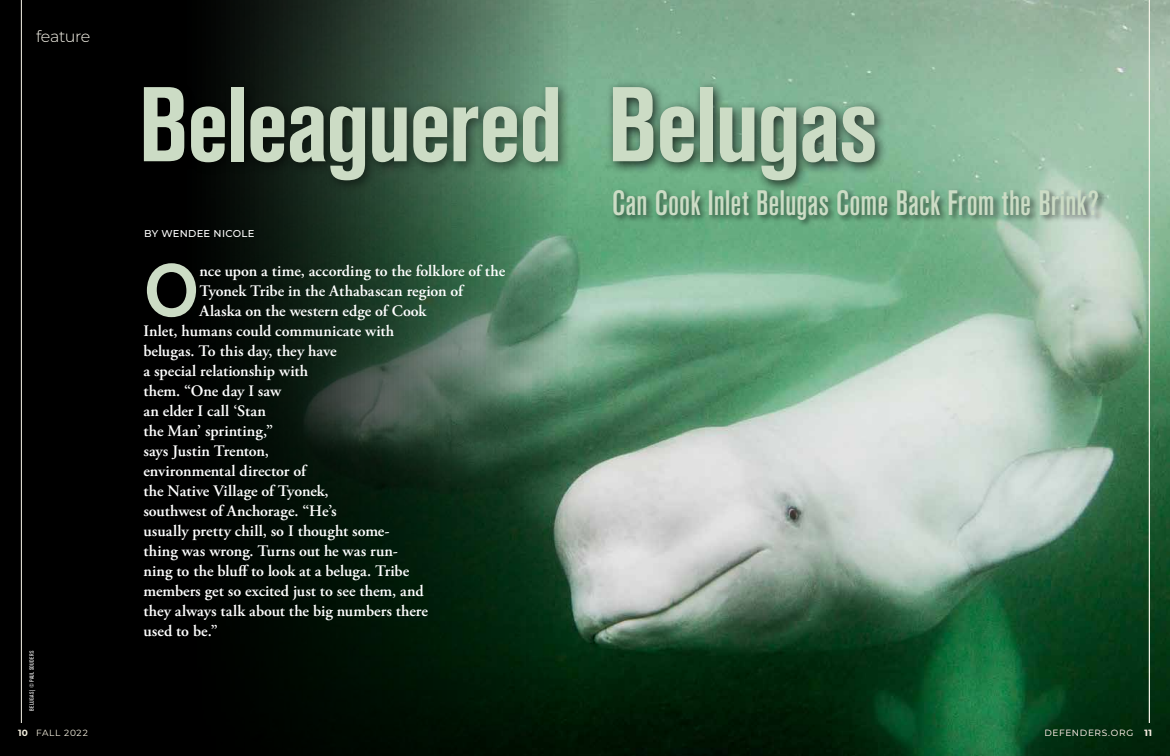
<style>
.page{position:relative;width:1170px;height:756px;background:#000}
.page>*{position:absolute;margin:0;border:0;box-sizing:border-box;transform-origin:0 0}
.t1{font:700 condensed 105px "Akzidenz Grotesk Std";letter-spacing:-.02em;color:#ccdcc5}
.t2{font:500 72.7px "Akzidenz Grotesk Std";color:#ccdcc5}
.t3{font:500 condensed 35px "Akzidenz Grotesk Std";letter-spacing:.005em;color:#ccdcc5}
.t4{font:600 16px "Adobe Garamond Pro";color:#fff}
.t5{font:300 16px "Montserrat";letter-spacing:-.03em;color:#f8f5ea}
.t6{font:500 10px "Montserrat";letter-spacing:.025em;color:#fff}
.t7{font:9px "Montserrat";letter-spacing:.08em;color:#f5f0df}
.t8{font:700 9px "Montserrat";color:#f5f0df}
.t9{font:condensed 6px "Akzidenz Grotesk Std";letter-spacing:.045em;color:#fff}
.s1{font-weight:700}
</style>
<div class="page">
<img style="left:226px;top:0;width:944px;height:756px">
<hr style="left:21px;top:0;width:1px;height:723px;background:#f8f5ea">
<hr style="left:1149px;top:0;width:1px;height:723px;background:#f8f5ea">
<div style="left:137px;top:80px;width:435px;height:113px;background:#000;opacity:.5"></div>
<div style="left:606px;top:80px;width:282px;height:113px;background:#000;opacity:.75"></div>
<div style="left:612px;top:188px;width:494px;height:40px;background:#000;opacity:.5"></div>
<p class="t5" style="left:36px;top:25px;width:56px">feature</p>
<p class="t9" style="left:28px;top:711px;width:61px;rotate:-90deg">BELUGAS | © PAUL SOUDERS</p>
<p class="t7" style="left:18px;top:727px;width:71px"><span class="s1">10</span> FALL 2022</p>
<h1 class="t1" style="left:139px;top:65px;width:741px">Beleaguered Belugas</h1>
<h3 class="t3" style="left:612px;top:183px;width:488px">Can Cook Inlet Belugas Come Back From the Brink?</h3>
<p class="t6" style="left:144px;top:226px;width:112px">BY WENDEE NICOLE</p>
<h2 class="t2" style="left:143px;top:246px;width:58px">O</h2>
<p class="t4" style="left:199px;top:262px;width:307px">nce upon a time, according to the folklore of the</p>
<p class="t4" style="left:199px;top:282px;width:265px">Tyonek Tribe in the Athabascan region of</p>
<p class="t4" style="left:199px;top:302px;width:228px">Alaska on the western edge of Cook</p>
<p class="t4" style="left:143px;top:322px;width:252px">Inlet, humans could communicate with</p>
<p class="t4" style="left:143px;top:342px;width:195px">belugas. To this day, they have</p>
<p class="t4" style="left:143px;top:362px;width:166px">a special relationship with</p>
<p class="t4" style="left:143px;top:382px;width:139px">them. “One day I saw</p>
<p class="t4" style="left:143px;top:402px;width:124px">an elder I call ‘Stan</p>
<p class="t4" style="left:143px;top:422px;width:131px">the Man’ sprinting,”</p>
<p class="t4" style="left:143px;top:442px;width:127px">says Justin Trenton,</p>
<p class="t4" style="left:143px;top:462px;width:164px">environmental director of</p>
<p class="t4" style="left:143px;top:482px;width:187px">the Native Village of Tyonek,</p>
<p class="t4" style="left:143px;top:502px;width:195px">southwest of Anchorage. “He’s</p>
<p class="t4" style="left:143px;top:522px;width:248px">usually pretty chill, so I thought some-</p>
<p class="t4" style="left:143px;top:542px;width:256px">thing was wrong. Turns out he was run-</p>
<p class="t4" style="left:143px;top:562px;width:267px">ning to the bluff to look at a beluga. Tribe</p>
<p class="t4" style="left:143px;top:582px;width:282px">members get so excited just to see them, and</p>
<p class="t4" style="left:143px;top:602px;width:286px">they always talk about the big numbers there</p>
<p class="t4" style="left:143px;top:622px;width:76px">used to be.”</p>
<p class="t7" style="left:1044px;top:727px;width:90px">DEFENDERS.ORG</p>
<p class="t8" style="left:1145px;top:727px;width:9px">11</p>
</div>
